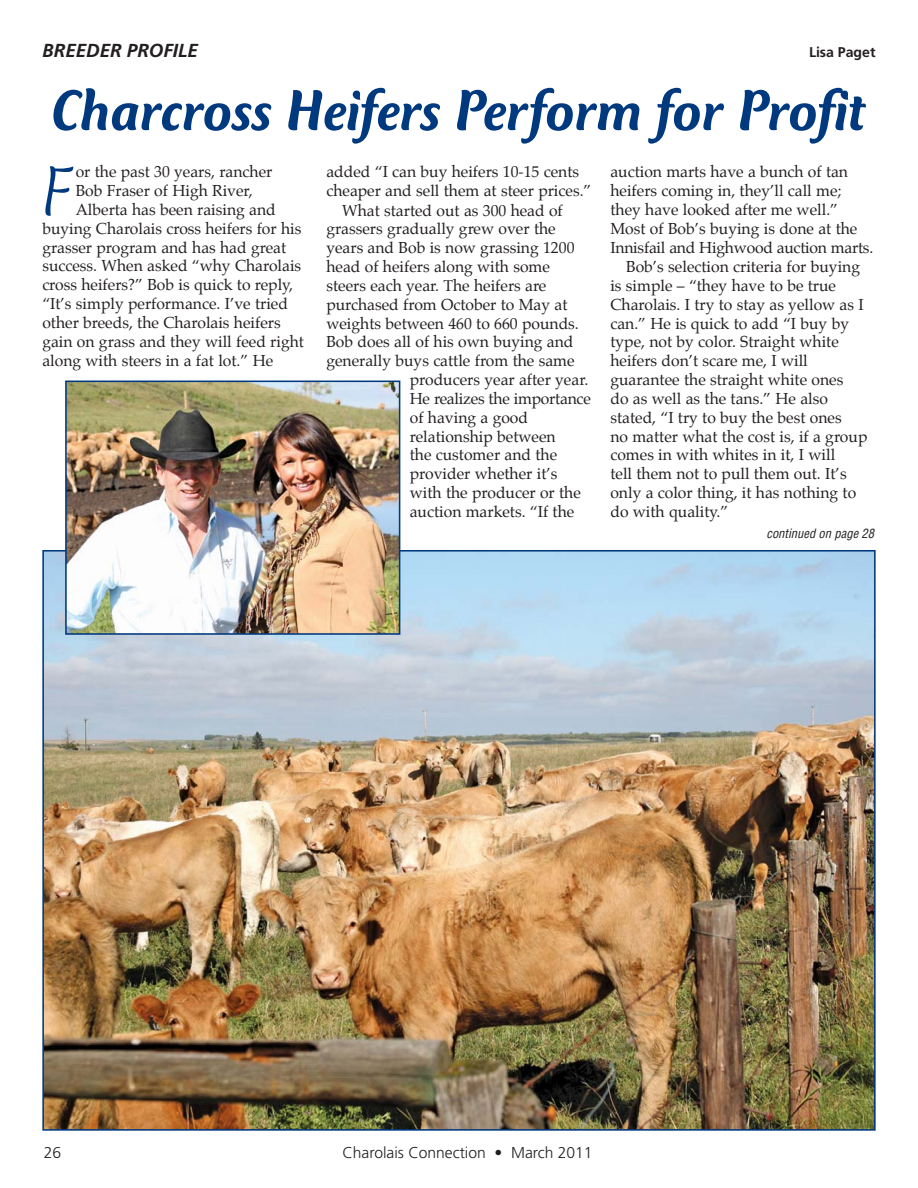
<style>
.page{position:relative;width:918px;height:1188px;background:#fff}
.page>*{position:absolute;margin:0;border:0;box-sizing:border-box;transform-origin:0 0}
.t1{font:italic 300 71.85px "CT Mercurius";color:#01397f}
.t2{font:italic 500 59.7px "CT Mercurius";color:#01397f}
.t3{font:italic 700 18.9px "Frutiger";color:#231f20}
.t4{font:15.75px "Palatino";color:#231f20}
.t5{font:300 15.75px "Frutiger";color:#231f20}
.t6{font:700 14.1px "Frutiger";color:#231f20}
.t7{font:italic condensed 12.6px "Helvetica";letter-spacing:.005em;color:#231f20}
</style>
<div class="page">
<img style="left:45px;top:553px;width:828px;height:575px">
<img style="left:68px;top:384px;width:329px;height:248px">
<div style="left:65px;top:381px;width:335px;height:254px;border:2px solid #01397f"></div>
<p class="t3" style="left:42px;top:43px;width:157px">BREEDER PROFILE</p>
<p class="t6" style="left:809px;top:47px;width:68px">Lisa Paget</p>
<h2 class="t2" style="left:52px;top:79px;width:816px">Charcross Heifers Perform for Profit</h2>
<h1 class="t1" style="left:42px;top:154px;width:31px">F</h1>
<p class="t4" style="left:76px;top:164px;width:198px">or the past 30 years, rancher</p>
<p class="t4" style="left:76px;top:183px;width:178px">Bob Fraser of High River,</p>
<p class="t4" style="left:76px;top:202px;width:202px">Alberta has been raising and</p>
<p class="t4" style="left:42px;top:221px;width:261px">buying Charolais cross heifers for his</p>
<p class="t4" style="left:42px;top:240px;width:245px">grasser program and has had great</p>
<p class="t4" style="left:42px;top:259px;width:260px">success. When asked “why Charolais</p>
<p class="t4" style="left:42px;top:277px;width:252px">cross heifers?” Bob is quick to reply,</p>
<p class="t4" style="left:42px;top:296px;width:247px">“It’s simply performance. I’ve tried</p>
<p class="t4" style="left:42px;top:315px;width:240px">other breeds, the Charolais heifers</p>
<p class="t4" style="left:42px;top:334px;width:263px">gain on grass and they will feed right</p>
<p class="t4" style="left:42px;top:353px;width:232px">along with steers in a fat lot.” He</p>
<p class="t4" style="left:326px;top:164px;width:254px">added “I can buy heifers 10-15 cents</p>
<p class="t4" style="left:326px;top:183px;width:267px">cheaper and sell them at steer prices.”</p>
<p class="t4" style="left:342px;top:203px;width:222px">What started out as 300 head of</p>
<p class="t4" style="left:326px;top:221px;width:231px">grassers gradually grew over the</p>
<p class="t4" style="left:326px;top:240px;width:250px">years and Bob is now grassing 1200</p>
<p class="t4" style="left:326px;top:259px;width:225px">head of heifers along with some</p>
<p class="t4" style="left:326px;top:278px;width:222px">steers each year. The heifers are</p>
<p class="t4" style="left:326px;top:297px;width:243px">purchased from October to May at</p>
<p class="t4" style="left:326px;top:316px;width:254px">weights between 460 to 660 pounds.</p>
<p class="t4" style="left:326px;top:334px;width:249px">Bob does all of his own buying and</p>
<p class="t4" style="left:326px;top:353px;width:250px">generally buys cattle from the same</p>
<p class="t4" style="left:410px;top:372px;width:180px">producers year after year.</p>
<p class="t4" style="left:410px;top:391px;width:183px">He realizes the importance</p>
<p class="t4" style="left:410px;top:410px;width:120px">of having a good</p>
<p class="t4" style="left:410px;top:429px;width:147px">relationship between</p>
<p class="t4" style="left:410px;top:447px;width:149px">the customer and the</p>
<p class="t4" style="left:410px;top:466px;width:149px">provider whether it’s</p>
<p class="t4" style="left:410px;top:485px;width:173px">with the producer or the</p>
<p class="t4" style="left:410px;top:504px;width:166px">auction markets. “If the</p>
<p class="t4" style="left:610px;top:164px;width:239px">auction marts have a bunch of tan</p>
<p class="t4" style="left:610px;top:183px;width:233px">heifers coming in, they’ll call me;</p>
<p class="t4" style="left:610px;top:202px;width:229px">they have looked after me well.”</p>
<p class="t4" style="left:610px;top:221px;width:249px">Most of Bob’s buying is done at the</p>
<p class="t4" style="left:610px;top:240px;width:264px">Innisfail and Highwood auction marts.</p>
<p class="t4" style="left:626px;top:259px;width:235px">Bob’s selection criteria for buying</p>
<p class="t4" style="left:610px;top:278px;width:227px">is simple – “they have to be true</p>
<p class="t4" style="left:610px;top:297px;width:255px">Charolais. I try to stay as yellow as I</p>
<p class="t4" style="left:610px;top:316px;width:240px">can.” He is quick to add “I buy by</p>
<p class="t4" style="left:610px;top:334px;width:230px">type, not by color. Straight white</p>
<p class="t4" style="left:610px;top:353px;width:199px">heifers don’t scare me, I will</p>
<p class="t4" style="left:610px;top:372px;width:235px">guarantee the straight white ones</p>
<p class="t4" style="left:610px;top:391px;width:219px">do as well as the tans.” He also</p>
<p class="t4" style="left:610px;top:410px;width:233px">stated, “I try to buy the best ones</p>
<p class="t4" style="left:610px;top:429px;width:259px">no matter what the cost is, if a group</p>
<p class="t4" style="left:610px;top:447px;width:226px">comes in with whites in it, I will</p>
<p class="t4" style="left:610px;top:466px;width:238px">tell them not to pull them out. It’s</p>
<p class="t4" style="left:610px;top:485px;width:247px">only a color thing, it has nothing to</p>
<p class="t4" style="left:610px;top:504px;width:119px">do with quality.”</p>
<p class="t7" style="left:766px;top:528px;width:109px">continued on page 28</p>
<p class="t5" style="left:44px;top:1146px;width:19px">26</p>
<p class="t5" style="left:342px;top:1146px;width:252px">Charolais Connection • March 2011</p>
</div>
